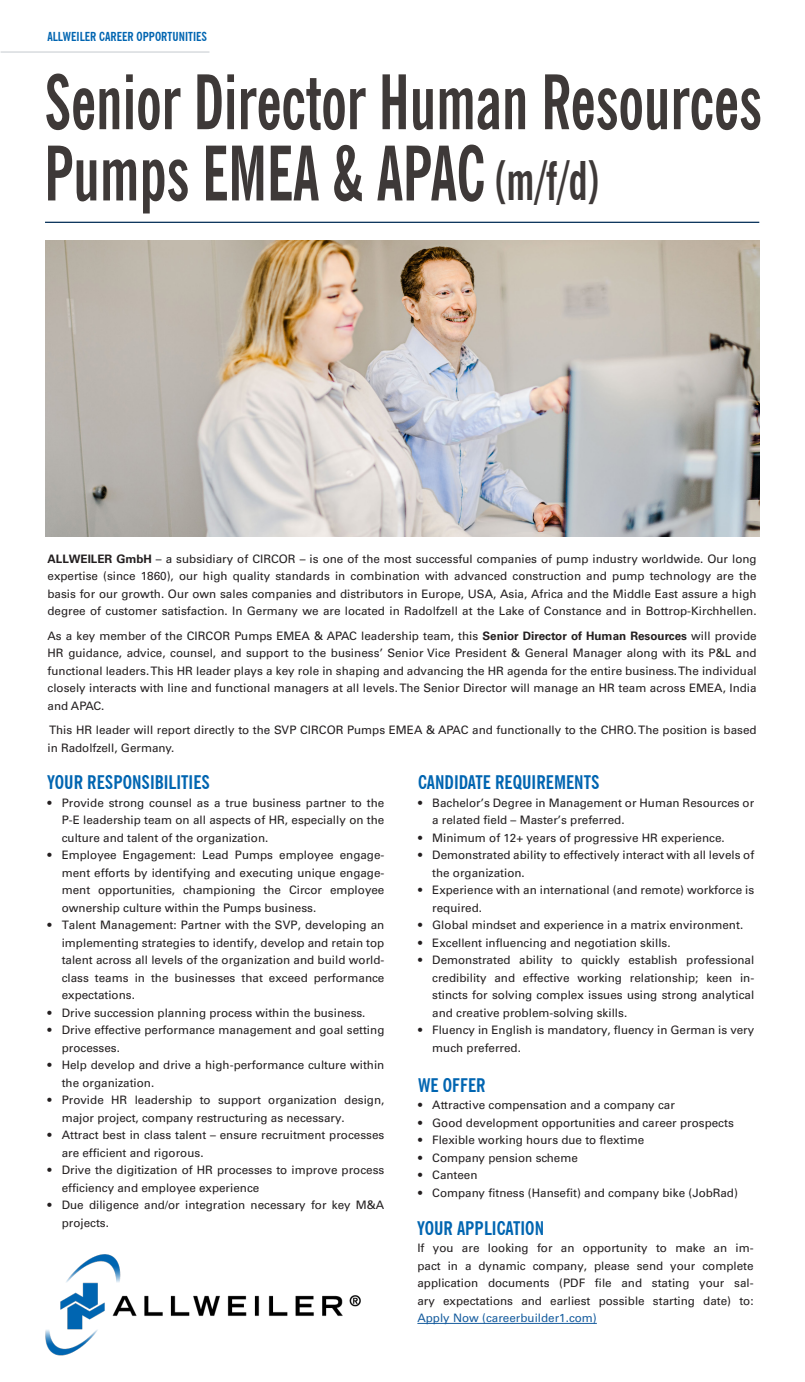
<style>
.page{position:relative;width:805px;height:1382px;background:#fff}
.page>*{position:absolute;margin:0;border:0;box-sizing:border-box;transform-origin:0 0}
.Subhead{font:700 condensed 75px "News Gothic BT";color:#3e3938;scale:.8 1}
._12_pt_Subhead{font:700 condensed 18.75px "News Gothic BT";color:#0065b1}
.t1{font:700 condensed 12.38px "News Gothic BT";color:#0065b1}
._12_pt_Subhead-2{font:11.62px/17.5px "Univers LT Std";color:#231f20}
.s1{font-size:53.12px}
.s2{font-weight:700}
.s3{color:#175d9e}
</style>
<div class="page">
<hr style="left:1px;top:51px;width:208px;height:2px;background:#d0d4d8">
<hr style="left:45px;top:222px;width:714px;height:1px;background:#002c55">
<img style="left:45px;top:240px;width:714px;height:296px">
<img style="left:45px;top:1254px;width:316px;height:102px">
<hr style="left:417px;top:1323px;width:179px;height:1px;background:#175d9e">
<p class="t1" style="left:47px;top:29px;width:161px">ALLWEILER CAREER OPPORTUNITIES</p>
<p class="Subhead" style="left:44px;top:56px;width:898px">Senior Director Human Resources</p>
<p class="Subhead" style="left:44px;top:128px;width:696px">Pumps EMEA &amp; APAC <span class="s1">(m/f/d)</span></p>
<p class="_12_pt_Subhead-2" style="left:48px;top:550px;width:710px;text-align:justify"><span class="s2">ALLWEILER GmbH</span> – a subsidiary of CIRCOR – is one of the most successful companies of pump industry worldwide. Our long expertise (since 1860), our high quality standards in combination with advanced construction and pump technology are the basis for our growth. Our own sales companies and distributors in Europe, USA, Asia, Africa and the Middle East assure a high degree of customer satisfaction. In Germany we are located in Radolfzell at the Lake of Constance and in Bottrop-Kirchhellen.</p>
<p class="_12_pt_Subhead-2" style="left:48px;top:627px;width:710px;text-align:justify">As a key member of the CIRCOR Pumps EMEA &amp; APAC leadership team, this <span class="s2">Senior Director of Human Resources</span> will provide HR guidance, advice, counsel, and support to the business’ Senior Vice President &amp; General Manager along with its P&amp;L and functional leaders. This HR leader plays a key role in shaping and advancing the HR agenda for the entire business. The individual closely interacts with line and functional managers at all levels. The Senior Director will manage an HR team across EMEA, India and APAC.</p>
<p class="_12_pt_Subhead-2" style="left:48px;top:722px;width:710px">This HR leader will report directly to the SVP CIRCOR Pumps EMEA &amp; APAC and functionally to the CHRO. The position is based in Radolfzell, Germany.</p>
<p class="_12_pt_Subhead" style="left:48px;top:771px;width:164px">YOUR RESPONSIBILITIES</p>
<p class="_12_pt_Subhead-2" style="left:62px;top:794px;width:324px;text-align:justify;text-indent:-14px">• Provide strong counsel as a true business partner to the P-E leadership team on all aspects of HR, especially on the culture and talent of the organization.</p>
<p class="_12_pt_Subhead-2" style="left:62px;top:846px;width:324px;text-align:justify;text-indent:-14px">• Employee Engagement: Lead Pumps employee engage&shy;ment efforts by identifying and executing unique engage&shy;ment opportunities, championing the Circor employee ownership culture within the Pumps business.</p>
<p class="_12_pt_Subhead-2" style="left:62px;top:916px;width:324px;text-align:justify;text-indent:-14px">• Talent Management: Partner with the SVP, developing an implementing strategies to identify, develop and retain top talent across all levels of the organization and build world&shy;class teams in the businesses that exceed performance expectations.</p>
<p class="_12_pt_Subhead-2" style="left:48px;top:1004px;width:319px">• Drive succession planning process within the business.</p>
<p class="_12_pt_Subhead-2" style="left:62px;top:1021px;width:324px;text-indent:-14px">• Drive effective performance management and goal setting processes.</p>
<p class="_12_pt_Subhead-2" style="left:62px;top:1056px;width:324px;text-indent:-14px">• Help develop and drive a high-performance culture within the organization.</p>
<p class="_12_pt_Subhead-2" style="left:62px;top:1091px;width:324px;text-indent:-14px">• Provide HR leadership to support organization design, major project, company restructuring as necessary.</p>
<p class="_12_pt_Subhead-2" style="left:62px;top:1126px;width:324px;text-indent:-14px">• Attract best in class talent – ensure recruitment processes are efficient and rigorous.</p>
<p class="_12_pt_Subhead-2" style="left:62px;top:1161px;width:324px;text-indent:-14px">• Drive the digitization of HR processes to improve process efficiency and employee experience</p>
<p class="_12_pt_Subhead-2" style="left:62px;top:1196px;width:324px;text-indent:-14px">• Due diligence and/or integration necessary for key M&amp;A projects.</p>
<p class="_12_pt_Subhead" style="left:418px;top:771px;width:183px">CANDIDATE REQUIREMENTS</p>
<p class="_12_pt_Subhead-2" style="left:432px;top:794px;width:323px;text-indent:-14px">• Bachelor’s Degree in Management or Human Resources or a related field – Master’s preferred.</p>
<p class="_12_pt_Subhead-2" style="left:418px;top:829px;width:308px">• Minimum of 12+ years of progressive HR experience.</p>
<p class="_12_pt_Subhead-2" style="left:432px;top:846px;width:323px;text-indent:-14px">• Demonstrated ability to effectively interact with all levels of the organization.</p>
<p class="_12_pt_Subhead-2" style="left:432px;top:881px;width:323px;text-indent:-14px">• Experience with an international (and remote) workforce is required.</p>
<p class="_12_pt_Subhead-2" style="left:418px;top:916px;width:326px">• Global mindset and experience in a matrix environment.</p>
<p class="_12_pt_Subhead-2" style="left:418px;top:934px;width:254px">• Excellent influencing and negotiation skills.</p>
<p class="_12_pt_Subhead-2" style="left:432px;top:951px;width:323px;text-align:justify;text-indent:-14px">• Demonstrated ability to quickly establish professional credibility and effective working relationship; keen in&shy;stincts for solving complex issues using strong analytical and creative problem-solving skills.</p>
<p class="_12_pt_Subhead-2" style="left:432px;top:1021px;width:323px;text-indent:-14px">• Fluency in English is mandatory, fluency in German is very much preferred.</p>
<p class="_12_pt_Subhead" style="left:418px;top:1073px;width:69px">WE OFFER</p>
<p class="_12_pt_Subhead-2" style="left:418px;top:1096px;width:258px">• Attractive compensation and a company car</p>
<p class="_12_pt_Subhead-2" style="left:418px;top:1114px;width:317px">• Good development opportunities and career prospects</p>
<p class="_12_pt_Subhead-2" style="left:418px;top:1131px;width:228px">• Flexible working hours due to flextime</p>
<p class="_12_pt_Subhead-2" style="left:418px;top:1149px;width:161px">• Company pension scheme</p>
<p class="_12_pt_Subhead-2" style="left:418px;top:1166px;width:61px">• Canteen</p>
<p class="_12_pt_Subhead-2" style="left:418px;top:1184px;width:321px">• Company fitness (Hansefit) and company bike (JobRad)</p>
<p class="_12_pt_Subhead" style="left:417px;top:1216px;width:128px">YOUR APPLICATION</p>
<p class="_12_pt_Subhead-2" style="left:417px;top:1239px;width:337px;text-align:justify">If you are looking for an opportunity to make an im&shy;pact in a dynamic company, please send your complete application documents (PDF file and stating your sal&shy;ary expectations and earliest possible starting date) to:<br><span class="s3">Apply Now (careerbuilder1.com)</span></p>
</div>
